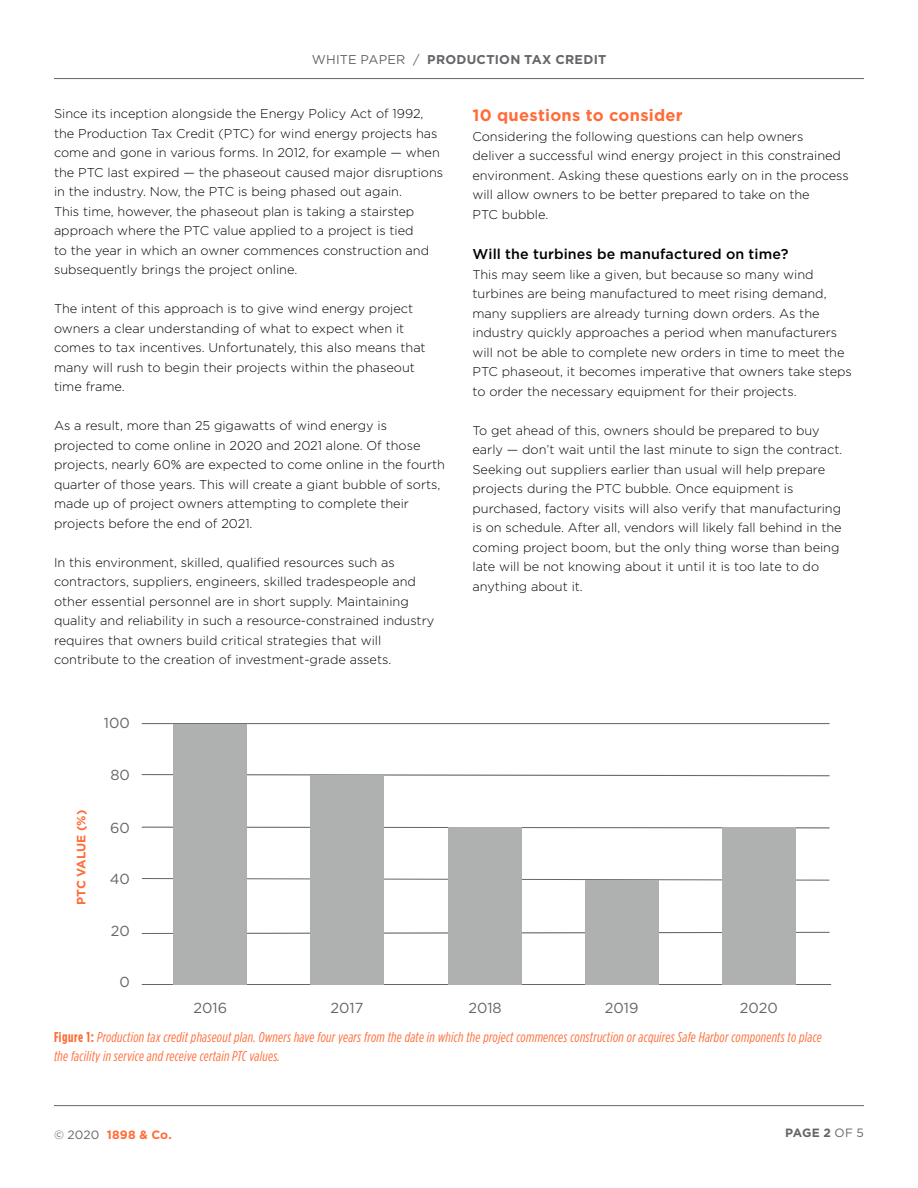
<style>
.page{position:relative;width:918px;height:1188px;background:#fff}
.page>*{position:absolute;margin:0;border:0;box-sizing:border-box;transform-origin:0 0}
.t1{font:700 16.5px "Gotham";letter-spacing:.015em;color:#ff6c37}
.t2{font:14.55px "Gotham";color:#65656a}
.t3{font:italic 14.25px/19.5px "Gotham Condensed";letter-spacing:.02em;color:#ff6c37}
.t4{font:500 14.25px "Gotham";letter-spacing:.01em;color:#000}
.t5{font:300 12.75px/19.5px "Gotham";color:#000}
.t6{font:700 12.75px "Gotham";letter-spacing:.02em;color:#65656a}
.t7{font:700 12.15px "Gotham";letter-spacing:-.01em;color:#ff6c37}
.t8{font:700 12px "Gotham";letter-spacing:.025em;color:#ff6c37}
.t9{font:700 12px "Gotham";color:#65656a}
.s1{font-weight:400}
.s2{font-weight:700;font-style:normal}
.s3{font-weight:400;color:#65656a}
</style>
<div class="page">
<hr style="left:54px;top:78px;width:810px;height:1px;background:#65656a">
<hr style="left:54px;top:1105px;width:810px;height:1px;background:#65656a">
<hr style="left:142px;top:984px;width:689px;height:1px;background:#65656a">
<svg style="left:142px;top:932px;width:688px;height:2px"></svg>
<svg style="left:142px;top:878px;width:688px;height:3px"></svg>
<svg style="left:142px;top:827px;width:688px;height:1px"></svg>
<svg style="left:142px;top:774px;width:688px;height:2px"></svg>
<hr style="left:142px;top:723px;width:688px;height:1px;background:#65656a">
<div style="left:174px;top:724px;width:73px;height:261px;background:#afb1b1"></div>
<div style="left:310px;top:775px;width:74px;height:210px;background:#afb1b1"></div>
<div style="left:448px;top:827px;width:74px;height:158px;background:#afb1b1"></div>
<div style="left:585px;top:880px;width:73px;height:105px;background:#afb1b1"></div>
<div style="left:722px;top:827px;width:74px;height:158px;background:#afb1b1"></div>
<p class="t6" style="left:312px;top:51px;width:296px"><span class="s1">WHITE PAPER /</span> PRODUCTION TAX CREDIT</p>
<p class="t5" style="left:54px;top:104px;width:391px">Since its inception alongside the Energy Policy Act of 1992, the Production Tax Credit (PTC) for wind energy projects has come and gone in various forms. In 2012, for example — when the PTC last expired — the phaseout caused major disruptions in the industry. Now, the PTC is being phased out again.<br>This time, however, the phaseout plan is taking a stairstep approach where the PTC value applied to a project is tied<br>to the year in which an owner commences construction and subsequently brings the project online.</p>
<p class="t5" style="left:54px;top:299px;width:373px">The intent of this approach is to give wind energy project owners a clear understanding of what to expect when it comes to tax incentives. Unfortunately, this also means that many will rush to begin their projects within the phaseout time frame.</p>
<p class="t5" style="left:54px;top:416px;width:393px">As a result, more than 25 gigawatts of wind energy is projected to come online in 2020 and 2021 alone. Of those projects, nearly 60% are expected to come online in the fourth quarter of those years. This will create a giant bubble of sorts, made up of project owners attempting to complete their projects before the end of 2021.</p>
<p class="t5" style="left:54px;top:552px;width:382px">In this environment, skilled, qualified resources such as contractors, suppliers, engineers, skilled tradespeople and other essential personnel are in short supply. Maintaining quality and reliability in such a resource-constrained industry requires that owners build critical strategies that will contribute to the creation of investment-grade assets.</p>
<p class="t2" style="left:104px;top:713px;width:27px">100</p>
<p class="t7" style="left:73px;top:905px;width:96px;rotate:-90deg">PTC VALUE (%)</p>
<p class="t2" style="left:110px;top:766px;width:21px">80</p>
<p class="t2" style="left:110px;top:818px;width:21px">60</p>
<p class="t2" style="left:110px;top:869px;width:22px">40</p>
<p class="t2" style="left:111px;top:922px;width:21px">20</p>
<p class="t2" style="left:120px;top:973px;width:12px">0</p>
<p class="t1" style="left:472px;top:104px;width:212px">10 questions to consider</p>
<p class="t5" style="left:472px;top:126px;width:378px">Considering the following questions can help owners<br>deliver a successful wind energy project in this constrained environment. Asking these questions early on in the process will allow owners to be better prepared to take on the<br>PTC bubble.</p>
<p class="t4" style="left:472px;top:245px;width:317px">Will the turbines be manufactured on time?</p>
<p class="t5" style="left:472px;top:264px;width:381px">This may seem like a given, but because so many wind turbines are being manufactured to meet rising demand, many suppliers are already turning down orders. As the industry quickly approaches a period when manufacturers will not be able to complete new orders in time to meet the PTC phaseout, it becomes imperative that owners take steps to order the necessary equipment for their projects.</p>
<p class="t5" style="left:472px;top:420px;width:372px">To get ahead of this, owners should be prepared to buy early — don’t wait until the last minute to sign the contract.<br>Seeking out suppliers earlier than usual will help prepare projects during the PTC bubble. Once equipment is purchased, factory visits will also verify that manufacturing is on schedule. After all, vendors will likely fall behind in the coming project boom, but the only thing worse than being late will be not knowing about it until it is too late to do anything about it.</p>
<p class="t2" style="left:194px;top:998px;width:35px">2016</p>
<p class="t2" style="left:331px;top:998px;width:34px">2017</p>
<p class="t2" style="left:468px;top:998px;width:35px">2018</p>
<p class="t2" style="left:605px;top:998px;width:35px">2019</p>
<p class="t2" style="left:740px;top:998px;width:40px">2020</p>
<p class="t3" style="left:54px;top:1027px;width:769px"><span class="s2">Figure 1:</span> Production tax credit phaseout plan. Owners have four years from the date in which the project commences construction or acquires Safe Harbor components to place the facility in service and receive certain PTC values.</p>
<p class="t8" style="left:54px;top:1127px;width:119px"><span class="s3">© 2020</span> 1898 &amp; Co.</p>
<p class="t9" style="left:785px;top:1124px;width:80px">PAGE 2 <span class="s1">OF 5</span></p>
</div>
